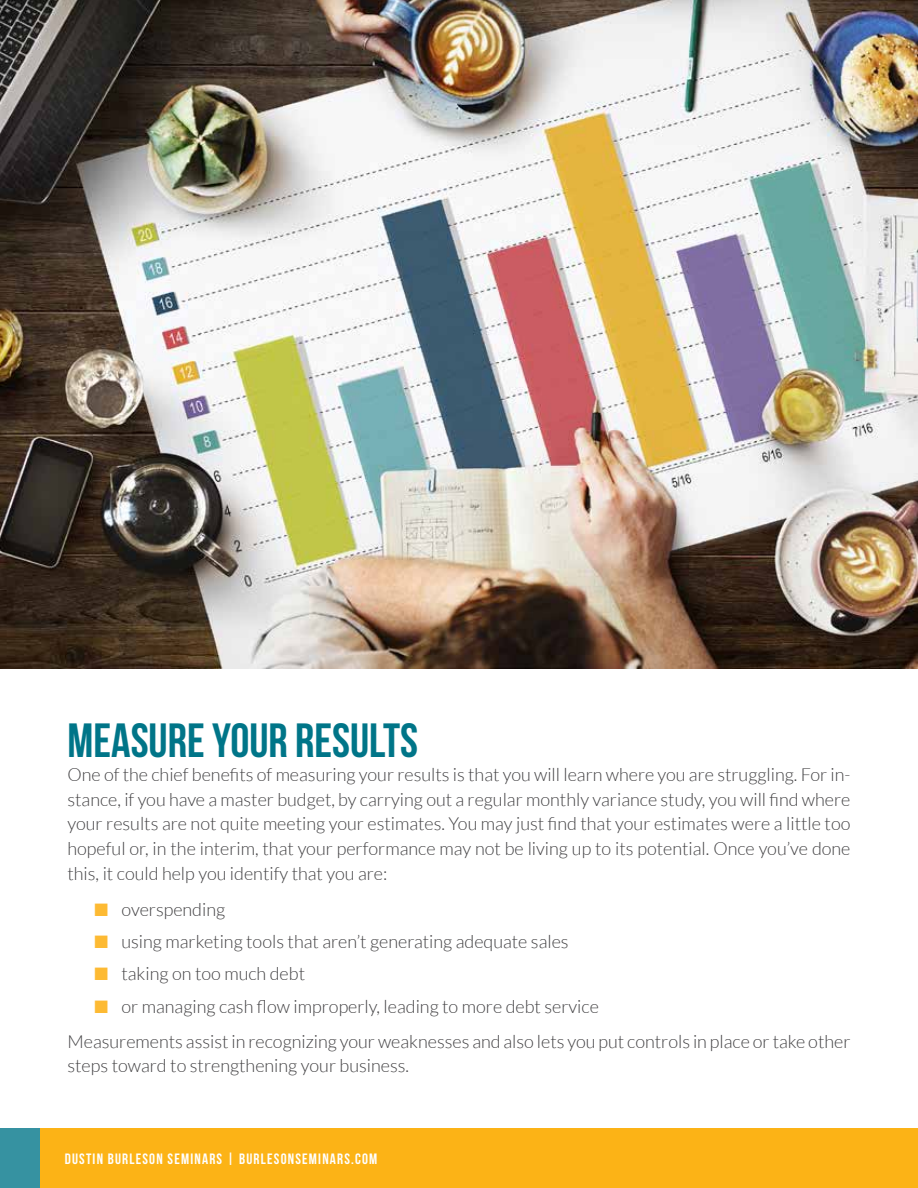
<style>
.page{position:relative;width:918px;height:1188px;background:#fff}
.page>*{position:absolute;margin:0;border:0;box-sizing:border-box;transform-origin:0 0}
.t1{font:700 48px "Bebas Neue";color:#007588}
.t2{font:300 18px/24.6px "Lato";color:#414042;text-align:justify}
.t3{font:700 15px "Bebas Neue";letter-spacing:.08em;color:#fff}
.s1{color:#fdba33}
</style>
<div class="page">
<div style="left:0;top:1128px;width:918px;height:60px;background:#fcb316"></div>
<div style="left:0;top:1128px;width:40px;height:60px;background:#3692a1"></div>
<img style="left:0;top:0;width:918px;height:669px">
<h1 class="t1" style="left:68px;top:714px;width:352px">MEASURE YOUR RESULTS</h1>
<p class="t2" style="left:68px;top:763px;width:785px">One of the chief benefits of measuring your results is that you will learn where you are struggling. For in&shy;stance, if you have a master budget, by carrying out a regular monthly variance study, you will find where your results are not quite meeting your estimates. You may just find that your estimates were a little too hopeful or, in the interim, that your performance may not be living up to its potential. Once you’ve done this, it could help you identify that you are:</p>
<p class="t2" style="left:94px;top:898px;width:132px"><span class="s1">■</span> overspending</p>
<p class="t2" style="left:94px;top:930px;width:476px"><span class="s1">■</span> using marketing tools that aren’t generating adequate sales</p>
<p class="t2" style="left:94px;top:962px;width:212px"><span class="s1">■</span> taking on too much debt</p>
<p class="t2" style="left:68px;top:989px;width:784px;line-height:35.1px;text-indent:27px"><span class="s1">■</span> or managing cash flow improperly, leading to more debt service<br>Measurements assist in recognizing your weaknesses and also lets you put controls in place or take other</p>
<p class="t2" style="left:68px;top:1054px;width:343px">steps toward to strengthening your business.</p>
<p class="t3" style="left:65px;top:1150px;width:314px">DUSTIN BURLESON SEMINARS | BURLESONSEMINARS.COM</p>
</div>
